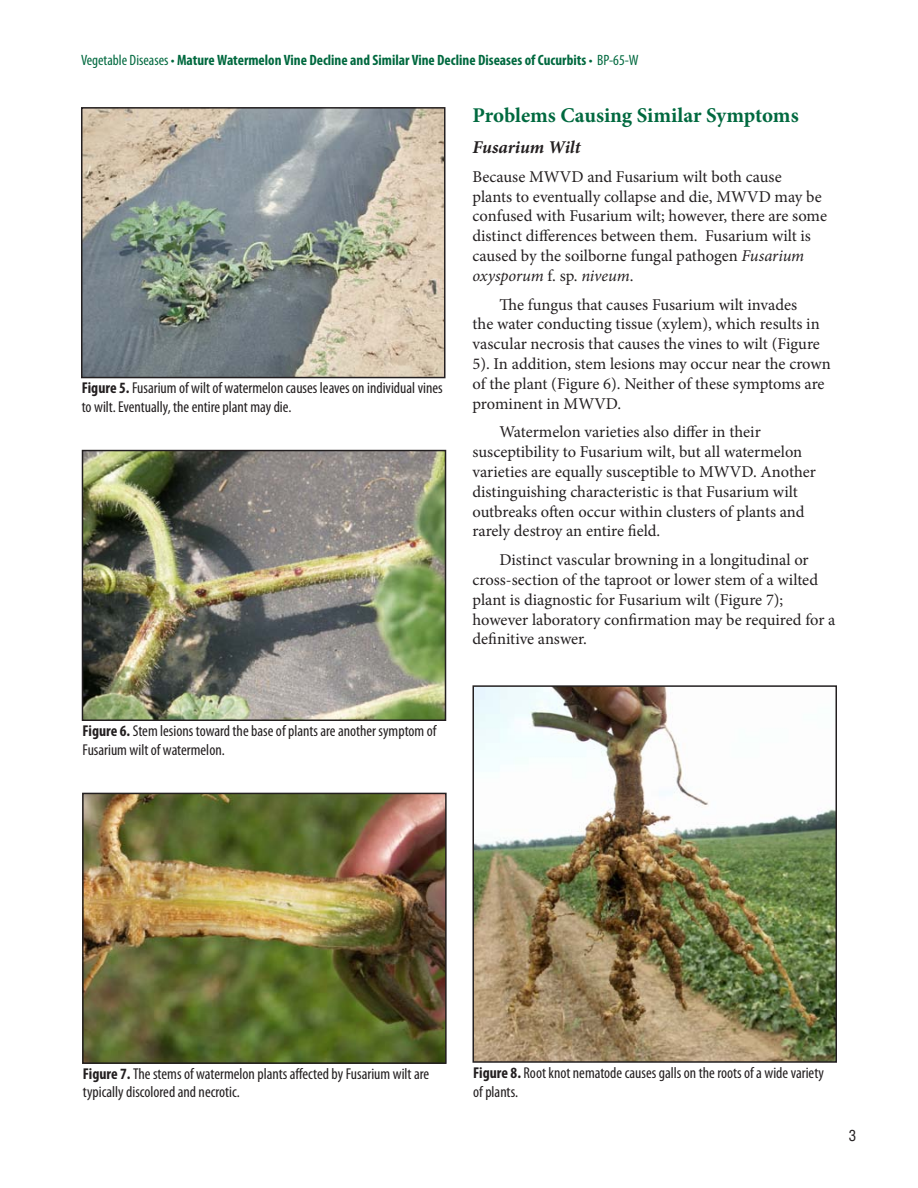
<style>
.page{position:relative;width:918px;height:1188px;background:#fff}
.page>*{position:absolute;margin:0;border:0;box-sizing:border-box;transform-origin:0 0}
.t1{font:700 21px "Minion Pro";letter-spacing:-.005em;color:#00693f}
.t2{font:italic 700 18px "Minion Pro";letter-spacing:-.005em;color:#231f20}
.t3{font:16.5px/19.8px "Minion Pro";color:#231f20}
.t4{font:condensed 15.75px/18.9px "Myriad Pro";color:#231f20}
.t5{font:700 condensed 15px "Myriad Pro";color:#00693f}
.t6{font:condensed 15px "Helvetica";color:#231f20}
.s1{font-weight:400}
.s2{font-style:italic}
.s3{font-weight:700}
</style>
<div class="page">
<img style="left:84px;top:110px;width:359px;height:265px">
<div style="left:81px;top:107px;width:365px;height:271px;border:2px solid #231f20"></div>
<img style="left:85px;top:453px;width:358px;height:265px">
<div style="left:82px;top:450px;width:364px;height:271px;border:2px solid #231f20"></div>
<img style="left:85px;top:796px;width:359px;height:265px">
<div style="left:82px;top:793px;width:365px;height:271px;border:2px solid #231f20"></div>
<img style="left:475px;top:688px;width:359px;height:372px">
<div style="left:472px;top:685px;width:365px;height:378px;border:2px solid #231f20"></div>
<p class="t5" style="left:81px;top:51px;width:559px"><span class="s1">Vegetable Diseases •</span> Mature Watermelon Vine Decline and Similar Vine Decline Diseases of Cucurbits <span class="s1">• BP-65-W</span></p>
<p class="t1" style="left:472px;top:101px;width:328px">Problems Causing Similar Symptoms</p>
<p class="t2" style="left:472px;top:134px;width:110px">Fusarium Wilt</p>
<p class="t3" style="left:472px;top:167px;width:356px">Because MWVD and Fusarium wilt both cause<br>plants to eventually collapse and die, MWVD may be confused with Fusarium wilt; however, there are some distinct differences between them. Fusarium wilt is caused by the soilborne fungal pathogen <span class="s2">Fusarium oxysporum</span> f. sp. <span class="s2">niveum</span>.</p>
<p class="t3" style="left:472px;top:294px;width:360px;text-indent:27px">The fungus that causes Fusarium wilt invades<br>the water conducting tissue (xylem), which results in vascular necrosis that causes the vines to wilt (Figure 5). In addition, stem lesions may occur near the crown of the plant (Figure 6). Neither of these symptoms are prominent in MWVD.</p>
<p class="t3" style="left:472px;top:422px;width:345px;text-indent:27px">Watermelon varieties also differ in their susceptibility to Fusarium wilt, but all watermelon varieties are equally susceptible to MWVD. Another distinguishing characteristic is that Fusarium wilt outbreaks often occur within clusters of plants and rarely destroy an entire field.</p>
<p class="t3" style="left:472px;top:550px;width:364px;text-indent:27px">Distinct vascular browning in a longitudinal or cross-section of the taproot or lower stem of a wilted plant is diagnostic for Fusarium wilt (Figure 7); however laboratory confirmation may be required for a definitive answer.</p>
<p class="t4" style="left:82px;top:379px;width:362px"><span class="s3">Figure 5.</span> Fusarium of wilt of watermelon causes leaves on individual vines to wilt. Eventually, the entire plant may die.</p>
<p class="t4" style="left:82px;top:722px;width:355px"><span class="s3">Figure 6.</span> Stem lesions toward the base of plants are another symptom of<br>Fusarium wilt of watermelon.</p>
<p class="t4" style="left:83px;top:1064px;width:348px"><span class="s3">Figure 7.</span> The stems of watermelon plants affected by Fusarium wilt are typically discolored and necrotic.</p>
<p class="t4" style="left:473px;top:1063px;width:352px"><span class="s3">Figure 8.</span> Root knot nematode causes galls on the roots of a wide variety of plants.</p>
<p class="t6" style="left:849px;top:1126px;width:9px">3</p>
</div>
